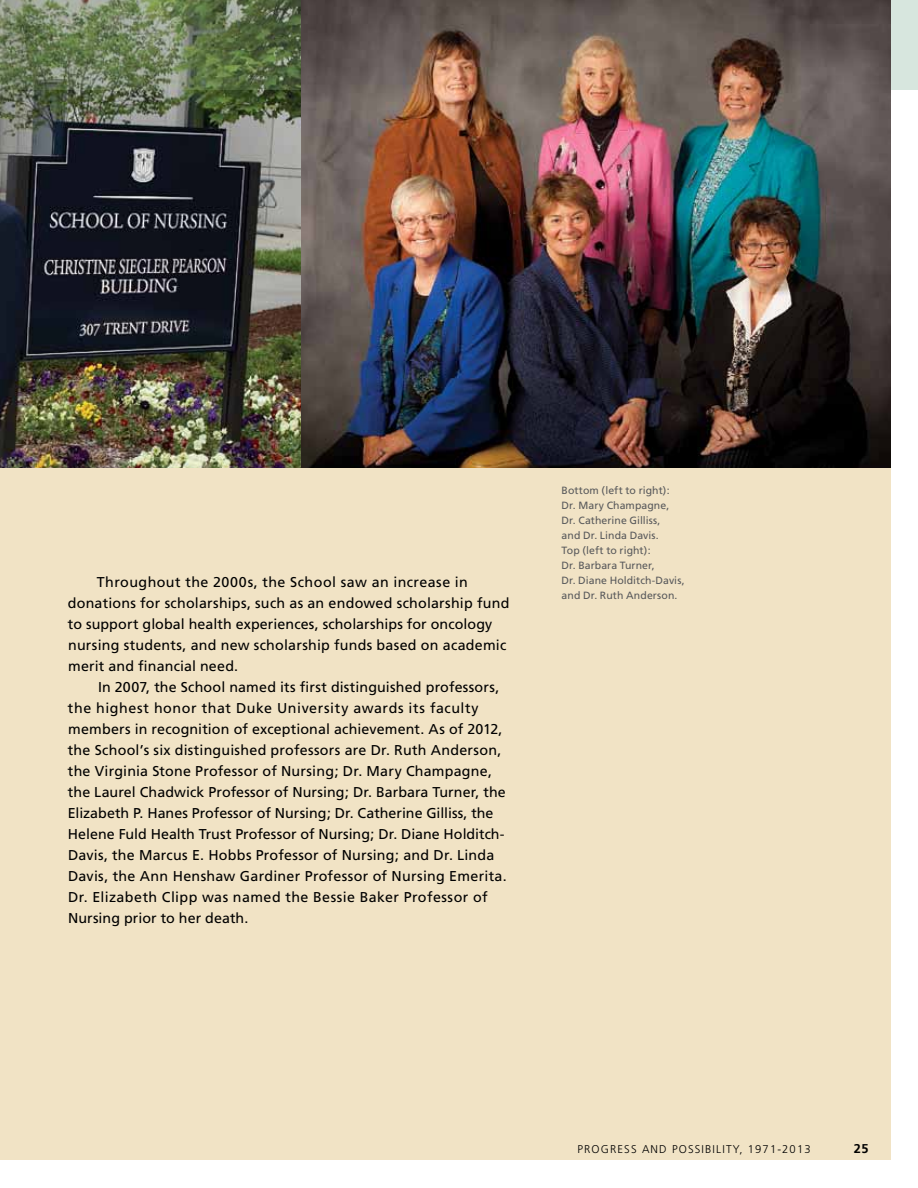
<style>
.page{position:relative;width:918px;height:1188px;background:#fff}
.page>*{position:absolute;margin:0;border:0;box-sizing:border-box;transform-origin:0 0}
.t1{font:14.25px/21px "Frutiger";letter-spacing:.015em;color:#000}
.t2{font:700 12.75px "Frutiger";color:#000}
.t3{font:300 11.25px "Frutiger";letter-spacing:.1em;color:#000}
.t4{font:10.5px/15px "Frutiger";letter-spacing:.005em;color:#58595b}
</style>
<div class="page">
<div style="left:0;top:27px;width:891px;height:1133px;background:#f1e3c5"></div>
<img style="left:0;top:90px;width:302px;height:378px">
<svg style="left:0;top:0;width:918px;height:90px;background:#728261"></svg>
<img style="left:302px;top:0;width:589px;height:468px">
<p class="t1" style="left:68px;top:571px;width:443px;text-indent:29px">Throughout the 2000s, the School saw an increase in donations for scholarships, such as an endowed scholarship fund to support global health experiences, scholarships for oncology nursing students, and new scholarship funds based on academic merit and financial need.</p>
<p class="t1" style="left:68px;top:676px;width:440px;text-indent:30px">I n 2007, the School named its first distinguished professors, the highest honor that Duke University awards its faculty members in recognition of exceptional achievement. As of 2012, the School’s six distinguished professors are Dr. Ruth Anderson, the Virginia Stone Professor of N ursing; Dr. Mary Champagne, the Laurel Chadwick Professor of N ursing; Dr. Barbara Turner, the Elizabeth P. Hanes Professor of N ursing; Dr. Catherine Gilliss, the Helene Fuld Health Trust Professor of N ursing; Dr. Diane Holditch-Davis, the Marcus E . Hobbs Professor of N ursing; and Dr. Linda Davis, the Ann Henshaw Gardiner Professor of N ursing Emerita.<br>Dr. Elizabeth Clipp was named the Bessie Baker Professor of<br>N ursing prior to her death.</p>
<p class="t4" style="left:562px;top:483px;width:125px">Bottom (left to right):<br>Dr. Mary Champagne,<br>Dr. Catherine Gilliss,<br>and Dr. Linda Davis.<br>Top (left to right):<br>Dr. Barbara Turner,<br>Dr. Diane Holditch-Davis, and Dr. Ruth Anderson.</p>
<p class="t3" style="left:578px;top:1142px;width:235px">PROGRESS AND POSSIBILITY, 1971-2013</p>
<p class="t2" style="left:854px;top:1141px;width:16px">25</p>
</div>
